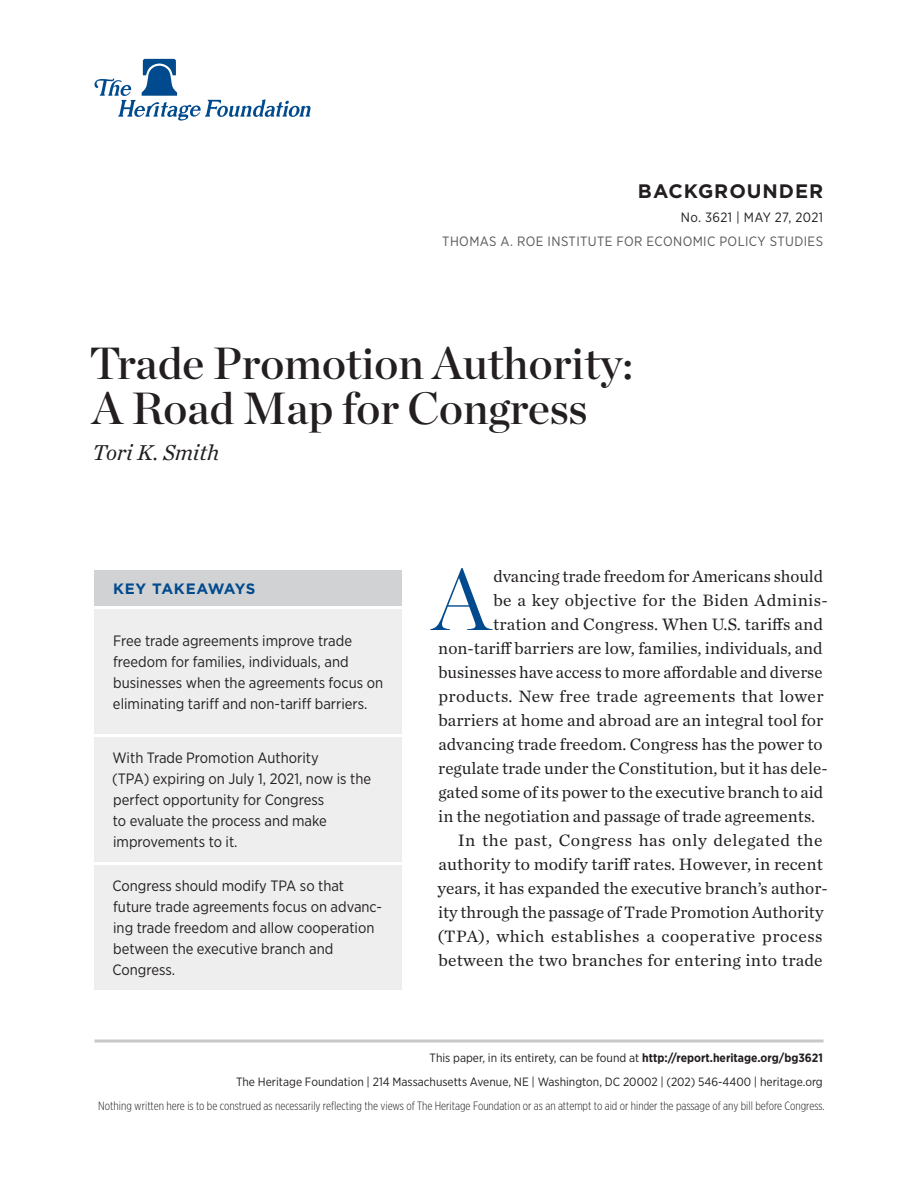
<style>
.page{position:relative;width:918px;height:1188px;background:#fff}
.page>*{position:absolute;margin:0;border:0;box-sizing:border-box;transform-origin:0 0}
.Body_Text___DROP_CAP{font:300 86.1px "Chronicle Display";color:#004a8d}
.Paper_Title{font:45px/45px "Chronicle Display Semi";color:#231f20}
.Byline{font:italic 22.5px "Chronicle Text G1";color:#231f20}
.t1{font:700 19.5px "Gotham";letter-spacing:.05em;color:#231f20}
.Body_Text___DROP_CAP-2{font:17.25px "Chronicle Text G1";color:#231f20}
.Body_Text{font:17.25px/24px "Chronicle Text G1";letter-spacing:.005em;color:#231f20}
.Body_Text___DROP_CAP-3{font:17.25px "Chronicle Text G1";letter-spacing:.02em;color:#231f20}
.Key_Takeaways{font:15px/21px "Gotham Narrow";color:#231f20}
.Key_Takeaways___HEAD{font:700 15px "Gotham";letter-spacing:.03em;color:#004a8d}
.t2{font:13.5px "Gotham Narrow";letter-spacing:.03em;color:#57585a}
.t3{font:13.5px "Gotham Narrow";letter-spacing:.03em;color:#231f20}
.t4{font:12px/24px "Gotham Narrow";color:#231f20;text-align:right}
.t5{font:300 12px "Gotham X Narrow";color:#231f20}
.s1{font-weight:700}
</style>
<div class="page">
<hr style="left:94px;top:1040px;width:730px;height:2px;background:#c7c8ca">
<svg style="left:94px;top:59px;width:216px;height:62px"></svg>
<div style="left:94px;top:609px;width:308px;height:125px;background:#eeeeef"></div>
<div style="left:94px;top:570px;width:308px;height:36px;background:#d1d2d4"></div>
<div style="left:94px;top:737px;width:308px;height:125px;background:#eeeeef"></div>
<div style="left:94px;top:865px;width:308px;height:125px;background:#eeeeef"></div>
<h3 class="t1" style="left:638px;top:178px;width:187px">BACKGROUNDER</h3>
<p class="t3" style="left:681px;top:209px;width:144px">No. 3621 | May 27, 2021</p>
<p class="t2" style="left:442px;top:233px;width:382px">THOMAS A. ROE INSTITUTE FOR ECONOMIC POLICY STUDIES</p>
<p class="Paper_Title" style="left:90px;top:338px;width:545px">Trade Promotion Authority:<br>A Road Map for Congress</p>
<p class="Byline" style="left:92px;top:436px;width:128px">Tori K. Smith</p>
<p class="Key_Takeaways___HEAD" style="left:113px;top:579px;width:144px">KEY TAKEAWAYS</p>
<p class="Key_Takeaways" style="left:113px;top:630px;width:272px">Free trade agreements improve trade freedom for families, individuals, and businesses when the agreements focus on eliminating tariff and non-tariff barriers.</p>
<p class="Key_Takeaways" style="left:112px;top:747px;width:261px">With Trade Promotion Authority<br>(TPA) expiring on July 1, 2021, now is the perfect opportunity for Congress<br>to evaluate the process and make improvements to it.</p>
<p class="Key_Takeaways" style="left:112px;top:875px;width:271px">Congress should modify TPA so that future trade agreements focus on advanc&shy;ing trade freedom and allow cooperation between the executive branch and<br>Congress.</p>
<p class="Body_Text___DROP_CAP" style="left:432px;top:534px;width:60px">A</p>
<p class="Body_Text___DROP_CAP-2" style="left:493px;top:563px;width:331px">dvancing trade freedom for Americans should</p>
<p class="Body_Text___DROP_CAP-3" style="left:493px;top:587px;width:336px">be a key objective for the Biden Adminis-</p>
<p class="Body_Text___DROP_CAP-2" style="left:493px;top:611px;width:331px">tration and Congress. When U.S. tariffs and</p>
<p class="Body_Text___DROP_CAP-2" style="left:438px;top:635px;width:386px">non-tariff barriers are low, families, individuals, and</p>
<p class="Body_Text___DROP_CAP-2" style="left:438px;top:659px;width:386px">businesses have access to more affordable and diverse</p>
<p class="Body_Text___DROP_CAP-3" style="left:438px;top:683px;width:387px">products. New free trade agreements that lower</p>
<p class="Body_Text___DROP_CAP-2" style="left:438px;top:707px;width:386px">barriers at home and abroad are an integral tool for</p>
<p class="Body_Text___DROP_CAP-2" style="left:439px;top:731px;width:386px">advancing trade freedom. Congress has the power to</p>
<p class="Body_Text___DROP_CAP-2" style="left:438px;top:755px;width:391px">regulate trade under the Constitution, but it has dele-</p>
<p class="Body_Text___DROP_CAP-2" style="left:438px;top:779px;width:386px">gated some of its power to the executive branch to aid</p>
<p class="Body_Text___DROP_CAP-2" style="left:438px;top:803px;width:378px">in the negotiation and passage of trade agreements.</p>
<p class="Body_Text" style="left:437px;top:827px;width:392px;text-indent:20px">In the past, Congress has only delegated the authority to modify tariff rates. However, in recent years, it has expanded the executive branch’s author&shy;ity through the passage of Trade Promotion Authority (TPA), which establishes a cooperative process between the two branches for entering into trade</p>
<p class="t4" style="left:236px;top:1046px;width:588px">This paper, in its entirety, can be found at <span class="s1">http://report.heritage.org/bg3621<br></span>The Heritage Foundation | 214 Massachusetts Avenue, NE | Washington, DC 20002 | (202) 546-4400 | heritage.org</p>
<p class="t5" style="left:98px;top:1099px;width:728px">Nothing written here is to be construed as necessarily reflecting the views of The Heritage Foundation or as an attempt to aid or hinder the passage of any bill before Congress.</p>
</div>
